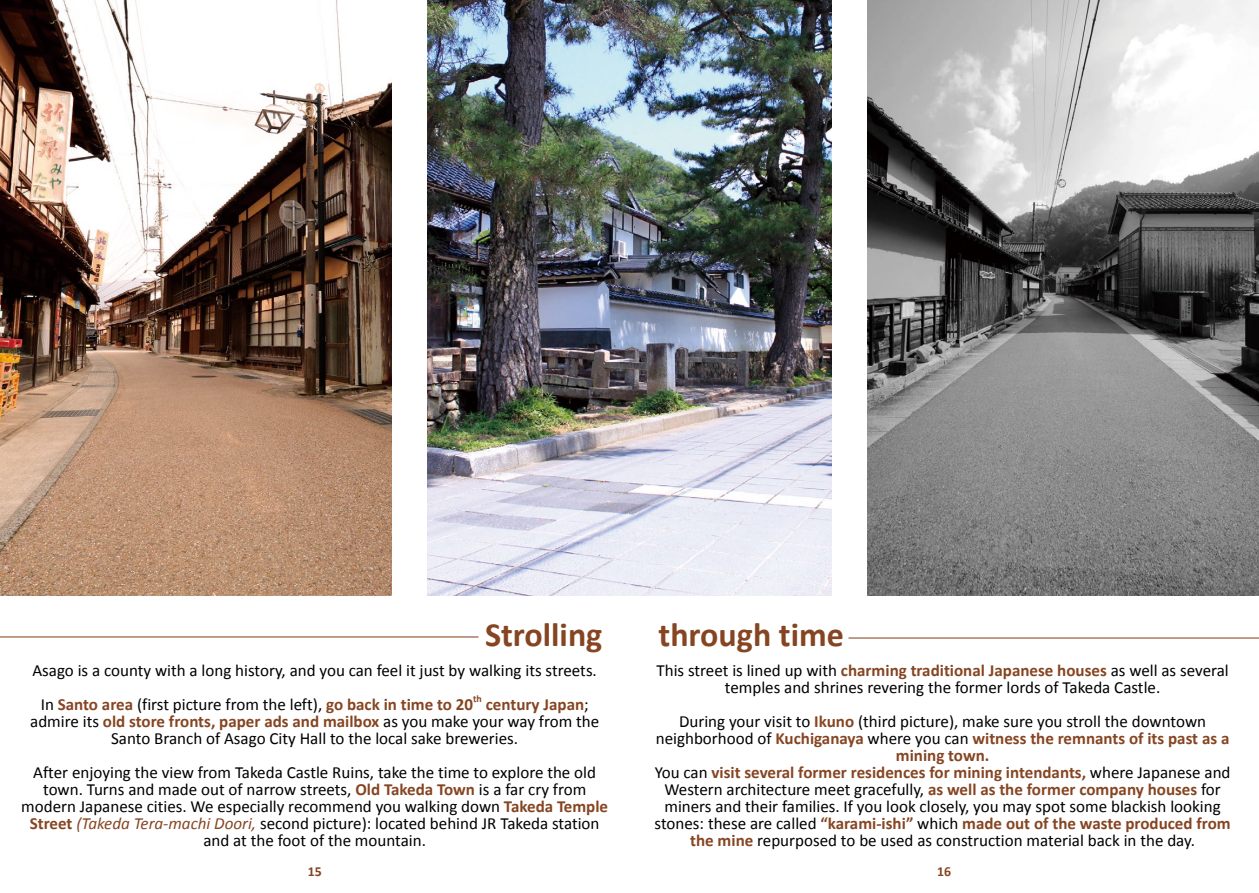
<style>
.page{position:relative;width:1259px;height:893px;background:#fff}
.page>*{position:absolute;margin:0;border:0;box-sizing:border-box;transform-origin:0 0}
.t1{font:700 34.05px "Calibri";color:#864522}
.t2{font:16.95px/17px "Calibri";color:#000;text-align:center}
.t3{font:700 16.95px "Calibri";color:#864522}
.t4{font:700 13.8px "Calibri";color:#864522}
.t5{font:700 9.9px "Calibri";color:#864522}
.s1{font-weight:700;color:#864522}
.s2{font-weight:400;color:#000}
.s3{font-style:italic;color:#864522}
</style>
<div class="page">
<img style="left:427px;top:0;width:404px;height:595px">
<img style="left:0;top:0;width:391px;height:595px">
<img style="left:867px;top:0;width:392px;height:595px">
<hr style="left:0;top:636px;width:478px;height:1px;background:#864522">
<hr style="left:848px;top:637px;width:411px;height:2px;background:#864522">
<h1 class="t1" style="left:485px;top:610px;width:119px">Strolling</h1>
<h1 class="t1" style="left:658px;top:610px;width:187px">through time</h1>
<p class="t2" style="left:41px;top:653px;width:558px;line-height:34px;text-align:left;text-indent:-8px">Asago is a county with a long history, and you can feel it just by walking its streets.<br>In <span class="s1">Santo area</span> (first picture from the left), <span class="s1">go back in time to 20</span></p>
<p class="t2" style="left:656px;top:661px;width:574px">This street is lined up with <span class="s1">charming traditional Japanese houses</span> as well as several temples and shrines revering the former lords of Takeda Castle.</p>
<p class="t2" style="left:654px;top:712px;width:577px">During your visit to <span class="s1">Ikuno</span> (third picture), make sure you stroll the downtown neighborhood of <span class="s1">Kuchiganaya</span> where you can <span class="s1">witness the remnants of its past as a mining town.<br></span>You can <span class="s1">visit several former residences for mining intendants,</span> where Japanese and Western architecture meet gracefully, <span class="s1">as well as the former company houses</span> for miners and their families. If you look closely, you may spot some blackish looking stones: these are called <span class="s1">“karami-ishi”</span> which <span class="s1">made out of the waste produced from the mine</span> repurposed to be used as construction material back in the day.</p>
<p class="t5" style="left:473px;top:692px;width:10px">th</p>
<p class="t3" style="left:486px;top:692px;width:104px">century Japan<span class="s2">;</span></p>
<p class="t3" style="left:30px;top:709px;width:570px"><span class="s2">admire its</span> old store fronts, paper ads and mailbox <span class="s2">as you make your way from the</span></p>
<p class="t2" style="left:111px;top:729px;width:408px">Santo Branch of Asago City Hall to the local sake breweries.</p>
<p class="t2" style="left:21px;top:763px;width:588px">After enjoying the view from Takeda Castle Ruins, take the time to explore the old town. Turns and made out of narrow streets, <span class="s1">Old Takeda Town</span> is a far cry from modern Japanese cities. We especially recommend you walking down <span class="s1">Takeda Temple Street</span> <span class="s3">(Takeda Tera-machi Doori,</span> second picture): located behind JR Takeda station and at the foot of the mountain.</p>
<p class="t4" style="left:308px;top:862px;width:16px">15</p>
<p class="t4" style="left:937px;top:862px;width:16px">16</p>
</div>
